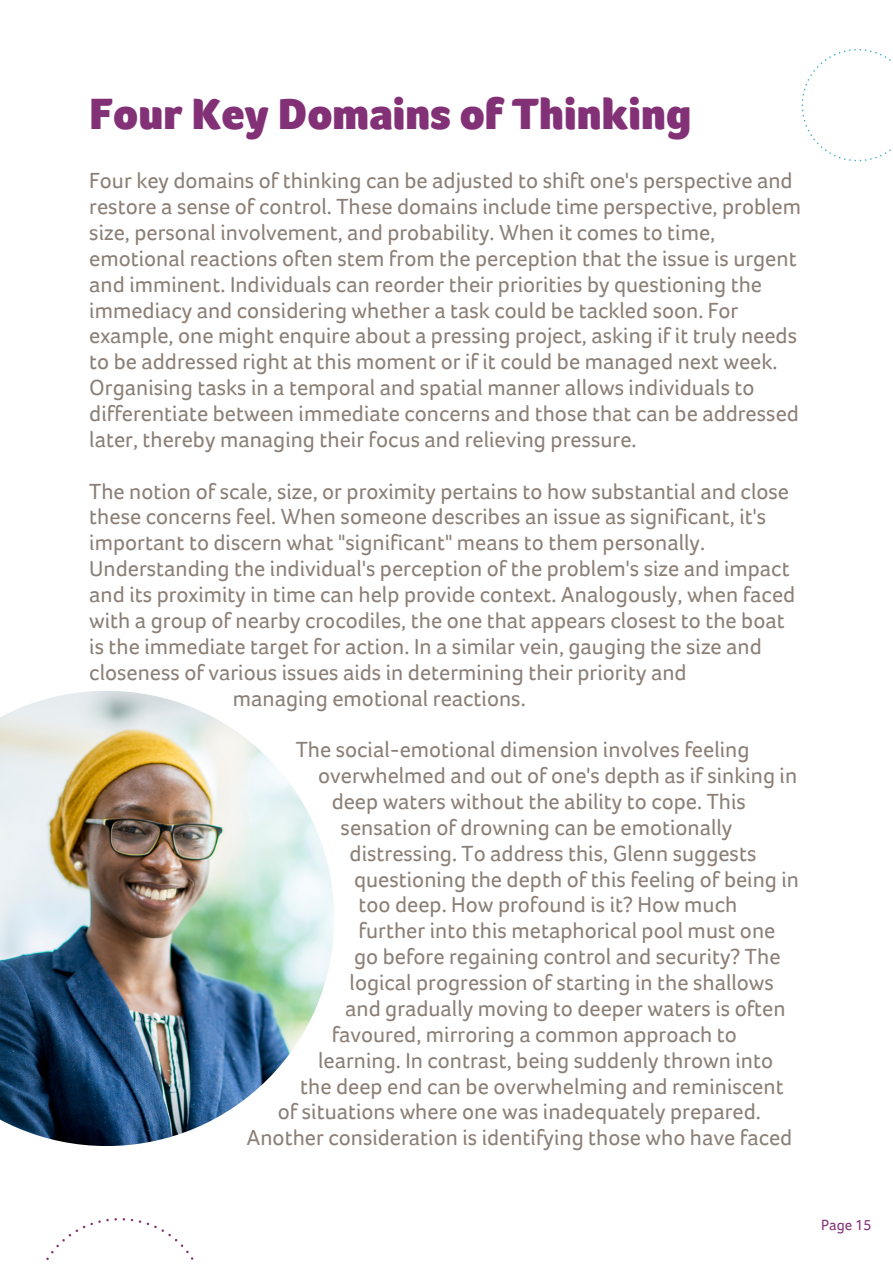
<style>
.page{position:relative;width:893px;height:1264px;background:#fff}
.page>*{position:absolute;margin:0;border:0;box-sizing:border-box;transform-origin:0 0}
.t1{font:900 45px "Foco";color:#833177}
.t2{font:22.5px/25.8px "Foco";color:#8b7f76}
.t3{font:15px "Foco";color:#833177}
</style>
<div class="page">
<svg style="left:801px;top:49px;width:90px;height:112px"></svg>
<img style="left:0;top:691px;width:334px;height:454px">
<svg style="left:46px;top:1218px;width:148px;height:42px"></svg>
<p class="t1" style="left:89px;top:89px;width:603px">Four Key Domains of Thinking</p>
<p class="t2" style="left:89px;top:168px;width:713px">Four key domains of thinking can be adjusted to shift one's perspective and restore a sense of control. These domains include time perspective, problem size, personal involvement, and probability. When it comes to time, emotional reactions often stem from the perception that the issue is urgent and imminent. Individuals can reorder their priorities by questioning the immediacy and considering whether a task could be tackled soon. For example, one might enquire about a pressing project, asking if it truly needs to be addressed right at this moment or if it could be managed next week.<br>Organising tasks in a temporal and spatial manner allows individuals to differentiate between immediate concerns and those that can be addressed later, thereby managing their focus and relieving pressure.</p>
<p class="t2" style="left:89px;top:478px;width:707px">The notion of scale, size, or proximity pertains to how substantial and close these concerns feel. When someone describes an issue as significant, it's important to discern what "significant" means to them personally.<br>Understanding the individual's perception of the problem's size and impact and its proximity in time can help provide context. Analogously, when faced with a group of nearby crocodiles, the one that appears closest to the boat is the immediate target for action. In a similar vein, gauging the size and closeness of various issues aids in determining their priority and</p>
<p class="t2" style="left:233px;top:685px;width:294px">managing emotional reactions.</p>
<p class="t2" style="left:296px;top:736px;width:455px">The social-emotional dimension involves feeling</p>
<p class="t2" style="left:318px;top:762px;width:480px">overwhelmed and out of one's depth as if sinking in</p>
<p class="t2" style="left:331px;top:788px;width:415px">deep waters without the ability to cope. This</p>
<p class="t2" style="left:340px;top:814px;width:393px">sensation of drowning can be emotionally</p>
<p class="t2" style="left:349px;top:840px;width:408px">distressing. To address this, Glenn suggests</p>
<p class="t2" style="left:354px;top:866px;width:446px">questioning the depth of this feeling of being in</p>
<p class="t2" style="left:358px;top:892px;width:380px">too deep. How profound is it? How much</p>
<p class="t2" style="left:358px;top:917px;width:418px">further into this metaphorical pool must one</p>
<p class="t2" style="left:354px;top:943px;width:428px">go before regaining control and security? The</p>
<p class="t2" style="left:349px;top:969px;width:426px">logical progression of starting in the shallows</p>
<p class="t2" style="left:345px;top:995px;width:442px">and gradually moving to deeper waters is often</p>
<p class="t2" style="left:331px;top:1021px;width:407px">favoured, mirroring a common approach to</p>
<p class="t2" style="left:318px;top:1047px;width:456px">learning. In contrast, being suddenly thrown into</p>
<p class="t2" style="left:300px;top:1073px;width:485px">the deep end can be overwhelming and reminiscent</p>
<p class="t2" style="left:278px;top:1098px;width:484px">of situations where one was inadequately prepared.</p>
<p class="t2" style="left:246px;top:1124px;width:547px">Another consideration is identifying those who have faced</p>
<p class="t3" style="left:821px;top:1216px;width:52px">Page 15</p>
</div>
